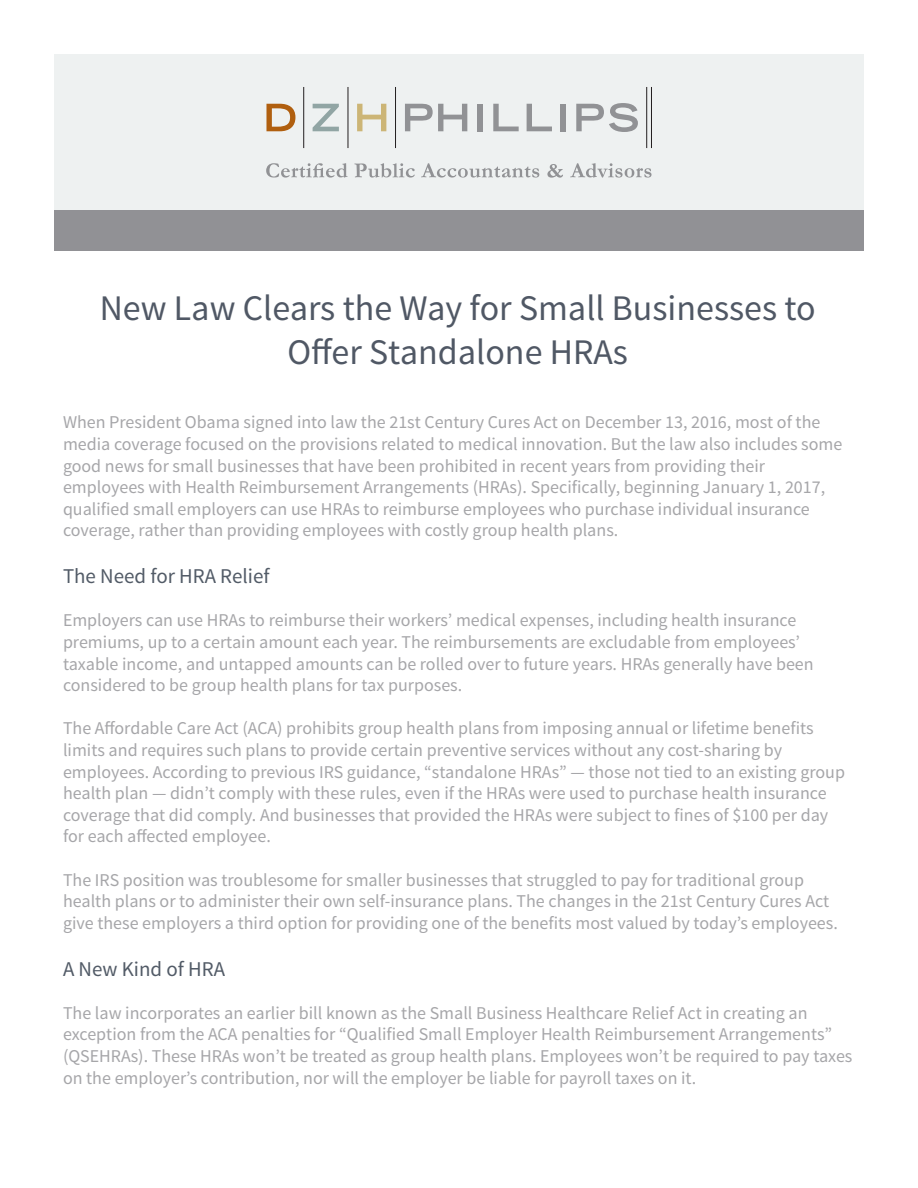
<style>
.page{position:relative;width:918px;height:1188px;background:#fff}
.page>*{position:absolute;margin:0;border:0;box-sizing:border-box;transform-origin:0 0}
.t1{font:36px "Source Sans Pro";color:#505865}
.t2{font:21px "Source Sans Pro";color:#525b67}
.t3{font:18px/21.6px "Source Sans Pro";color:#a6a6a9}
</style>
<div class="page">
<div style="left:54px;top:54px;width:810px;height:157px;background:#eef1f1"></div>
<div style="left:54px;top:211px;width:810px;height:40px;background:#919195"></div>
<svg style="left:266px;top:163px;width:82px;height:15px"></svg>
<svg style="left:354px;top:163px;width:61px;height:15px"></svg>
<svg style="left:421px;top:163px;width:118px;height:15px"></svg>
<svg style="left:547px;top:164px;width:16px;height:14px"></svg>
<svg style="left:570px;top:163px;width:82px;height:15px"></svg>
<hr style="left:395px;top:87px;width:1px;height:61px;background:#231f20">
<hr style="left:646px;top:87px;width:1px;height:61px;background:#231f20">
<hr style="left:651px;top:87px;width:1px;height:61px;background:#231f20">
<hr style="left:348px;top:87px;width:1px;height:61px;background:#231f20">
<hr style="left:303px;top:87px;width:1px;height:61px;background:#231f20">
<svg style="left:266px;top:104px;width:29px;height:27px"></svg>
<svg style="left:357px;top:104px;width:29px;height:27px"></svg>
<svg style="left:405px;top:104px;width:62px;height:27px"></svg>
<div style="left:477px;top:104px;width:6px;height:27px;background:#919295"></div>
<svg style="left:493px;top:104px;width:26px;height:27px"></svg>
<svg style="left:527px;top:104px;width:25px;height:27px"></svg>
<div style="left:560px;top:104px;width:6px;height:27px;background:#919295"></div>
<svg style="left:576px;top:103px;width:62px;height:29px"></svg>
<svg style="left:313px;top:104px;width:26px;height:27px"></svg>
<p class="t1" style="left:100px;top:286px;width:718px">New Law Clears the Way for Small Businesses to</p>
<p class="t1" style="left:288px;top:329px;width:342px">Offer Standalone HRAs</p>
<p class="t3" style="left:63px;top:412px;width:781px">When President Obama signed into law the 21st Century Cures Act on December 13, 2016, most of the media coverage focused on the provisions related to medical innovation. But the law also includes some good news for small businesses that have been prohibited in recent years from providing their</p>
<p class="t3" style="left:63px;top:477px;width:764px">employees with Health Reimbursement Arrangements (HRAs). Specifically, beginning January 1, 2017, qualified small employers can use HRAs to reimburse employees who purchase individual insurance</p>
<p class="t3" style="left:63px;top:520px;width:557px">coverage, rather than providing employees with costly group health plans.</p>
<p class="t2" style="left:63px;top:563px;width:208px">The Need for HRA Relief</p>
<p class="t3" style="left:63px;top:610px;width:735px">Employers can use HRAs to reimburse their workers’ medical expenses, including health insurance</p>
<p class="t3" style="left:63px;top:632px;width:739px">premiums, up to a certain amount each year. The reimbursements are excludable from employees’</p>
<p class="t3" style="left:63px;top:653px;width:752px">taxable income, and untapped amounts can be rolled over to future years. HRAs generally have been</p>
<p class="t3" style="left:63px;top:675px;width:401px">considered to be group health plans for tax purposes.</p>
<p class="t3" style="left:63px;top:718px;width:752px">The Affordable Care Act (ACA) prohibits group health plans from imposing annual or lifetime benefits</p>
<p class="t3" style="left:63px;top:740px;width:721px">limits and requires such plans to provide certain preventive services without any cost-sharing by</p>
<p class="t3" style="left:63px;top:761px;width:784px">employees. According to previous IRS guidance, “standalone HRAs” — those not tied to an existing group health plan — didn’t comply with these rules, even if the HRAs were used to purchase health insurance coverage that did comply. And businesses that provided the HRAs were subject to fines of $100 per day for each affected employee.</p>
<p class="t3" style="left:63px;top:869px;width:776px">The IRS position was troublesome for smaller businesses that struggled to pay for traditional group health plans or to administer their own self-insurance plans. The changes in the 21st Century Cures Act give these employers a third option for providing one of the benefits most valued by today’s employees.</p>
<p class="t2" style="left:63px;top:956px;width:163px">A New Kind of HRA</p>
<p class="t3" style="left:63px;top:1002px;width:791px">The law incorporates an earlier bill known as the Small Business Healthcare Relief Act in creating an exception from the ACA penalties for “Qualified Small Employer Health Reimbursement Arrangements” (QSEHRAs). These HRAs won’t be treated as group health plans. Employees won’t be required to pay taxes on the employer’s contribution, nor will the employer be liable for payroll taxes on it.</p>
</div>
